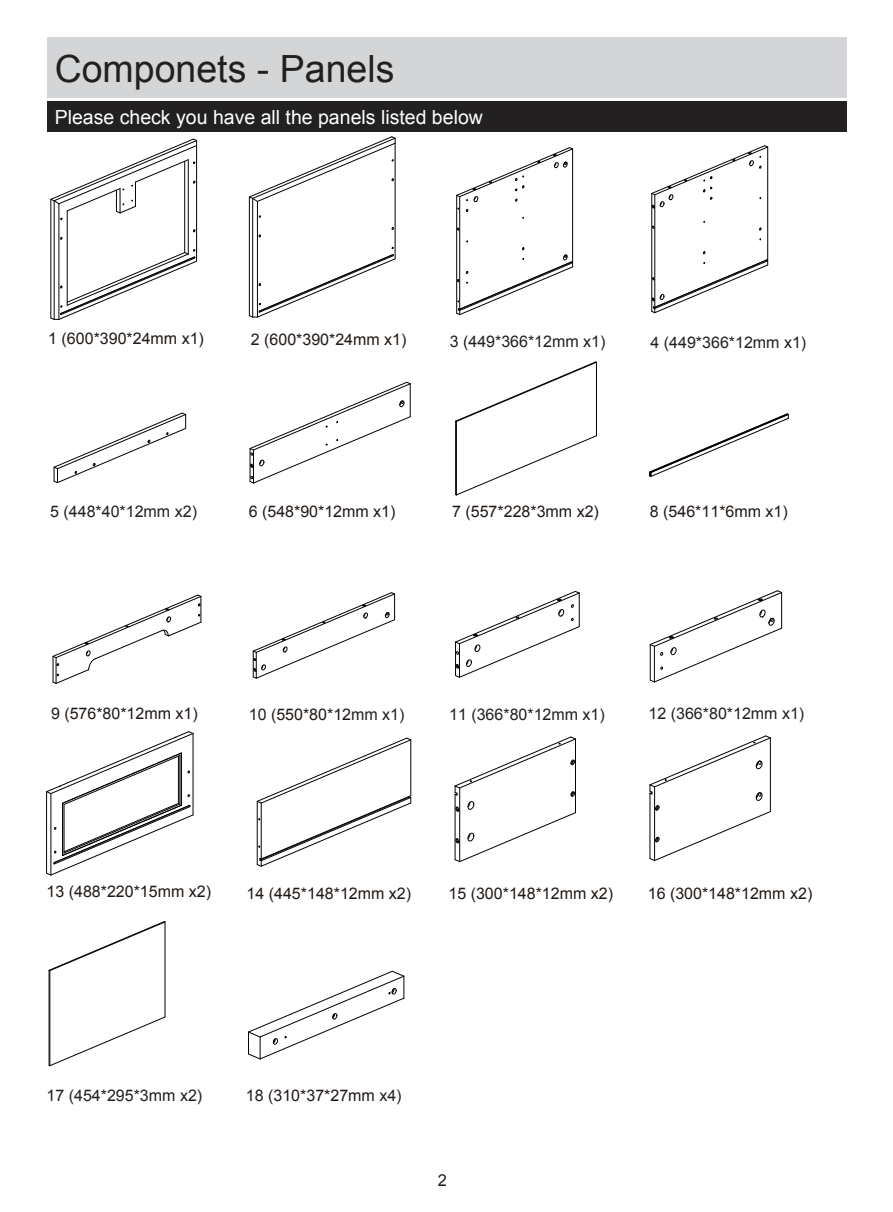
<style>
.page{position:relative;width:893px;height:1212px;background:#fff}
.page>*{position:absolute;margin:0;border:0;box-sizing:border-box;transform-origin:0 0}
.t1{font:37.5px "Arial";color:#231f20}
.t2{font:19.5px "Arial";color:#fff}
.t3{font:16.35px "Arial";color:#231f20}
.t4{font:16.05px "Arial";color:#211915}
.t5{font:16.05px "Arial";color:#231f20}
.s1{color:#231f20}
</style>
<div class="page">
<div style="left:47px;top:101px;width:800px;height:31px;background:#232021"></div>
<div style="left:47px;top:37px;width:800px;height:60px;background:#d3d5d7"></div>
<svg style="left:649px;top:735px;width:122px;height:126px"></svg>
<svg style="left:454px;top:736px;width:122px;height:126px"></svg>
<svg style="left:248px;top:970px;width:157px;height:90px"></svg>
<hr style="left:767px;top:147px;width:1px;height:112px;background:#030303">
<hr style="left:654px;top:195px;width:1px;height:112px;background:#030303">
<hr style="left:651px;top:193px;width:1px;height:118px;background:#030303">
<svg style="left:651px;top:251px;width:118px;height:63px"></svg>
<svg style="left:651px;top:145px;width:118px;height:64px"></svg>
<hr style="left:49px;top:970px;width:1px;height:95px;background:#030303">
<hr style="left:165px;top:922px;width:1px;height:95px;background:#030303">
<svg style="left:49px;top:1016px;width:117px;height:51px"></svg>
<svg style="left:48px;top:921px;width:118px;height:50px"></svg>
<svg style="left:256px;top:737px;width:156px;height:130px"></svg>
<svg style="left:46px;top:731px;width:148px;height:145px"></svg>
<hr style="left:455px;top:421px;width:1px;height:74px;background:#030303">
<svg style="left:455px;top:435px;width:142px;height:61px"></svg>
<hr style="left:456px;top:421px;width:1px;height:74px;background:#030303">
<hr style="left:596px;top:362px;width:1px;height:74px;background:#030303">
<svg style="left:455px;top:361px;width:142px;height:61px"></svg>
<svg style="left:249px;top:381px;width:162px;height:103px"></svg>
<svg style="left:252px;top:592px;width:144px;height:87px"></svg>
<svg style="left:649px;top:590px;width:134px;height:93px"></svg>
<svg style="left:455px;top:591px;width:125px;height:87px"></svg>
<hr style="left:579px;top:593px;width:1px;height:34px;background:#030303">
<svg style="left:52px;top:594px;width:150px;height:90px"></svg>
<svg style="left:53px;top:412px;width:134px;height:72px"></svg>
<hr style="left:459px;top:197px;width:1px;height:112px;background:#030303">
<hr style="left:456px;top:195px;width:1px;height:118px;background:#030303">
<hr style="left:572px;top:149px;width:1px;height:112px;background:#030303">
<svg style="left:456px;top:241px;width:118px;height:75px"></svg>
<svg style="left:456px;top:147px;width:118px;height:55px"></svg>
<hr style="left:252px;top:198px;width:1px;height:119px;background:#030303">
<hr style="left:257px;top:201px;width:1px;height:116px;background:#030303">
<hr style="left:249px;top:197px;width:1px;height:119px;background:#030303">
<hr style="left:395px;top:143px;width:1px;height:116px;background:#030303">
<svg style="left:248px;top:247px;width:148px;height:71px"></svg>
<svg style="left:248px;top:136px;width:148px;height:66px"></svg>
<hr style="left:184px;top:161px;width:1px;height:92px;background:#030303">
<hr style="left:67px;top:211px;width:1px;height:94px;background:#030303">
<hr style="left:188px;top:160px;width:1px;height:94px;background:#030303">
<hr style="left:196px;top:146px;width:1px;height:115px;background:#030303">
<hr style="left:54px;top:201px;width:1px;height:118px;background:#030303">
<hr style="left:59px;top:204px;width:1px;height:115px;background:#030303">
<hr style="left:50px;top:199px;width:1px;height:119px;background:#030303">
<svg style="left:50px;top:249px;width:148px;height:71px"></svg>
<svg style="left:50px;top:138px;width:148px;height:82px"></svg>
<svg style="left:649px;top:413px;width:140px;height:64px"></svg>
<h1 class="t1" style="left:55px;top:44px;width:341px">Componets - Panels</h1>
<p class="t2" style="left:55px;top:104px;width:430px">Please check you have all the panels listed below</p>
<p class="t4" style="left:48px;top:328px;width:157px">1 (600*390*24mm x1)</p>
<p class="t4" style="left:251px;top:329px;width:157px">2 (600*390*24mm x1)</p>
<p class="t5" style="left:450px;top:330px;width:157px">3 (449*366*12mm x1)</p>
<p class="t5" style="left:651px;top:332px;width:157px">4 (449*366*12mm x1)</p>
<p class="t5" style="left:50px;top:501px;width:148px">5 (448*40*12mm x2)</p>
<p class="t4" style="left:249px;top:501px;width:148px">6 (548*90*12mm x1)</p>
<p class="t4" style="left:452px;top:501px;width:148px">7 (557*228*3mm x2)</p>
<p class="t4" style="left:650px;top:501px;width:139px">8 (546*11*6mm x1)</p>
<p class="t4" style="left:51px;top:703px;width:148px">9 (576*80*12mm x1)</p>
<p class="t4" style="left:249px;top:704px;width:157px"><span class="s1">10 (</span>550*80*12<span class="s1">mm x1)</span></p>
<p class="t5" style="left:449px;top:704px;width:157px">11 (366*80*12mm x1)</p>
<p class="t5" style="left:649px;top:703px;width:157px">12 (366*80*12mm x1)</p>
<p class="t4" style="left:47px;top:881px;width:166px">13 (488*220*15mm x2)</p>
<p class="t4" style="left:247px;top:883px;width:166px">14 (445*148*12mm x2)</p>
<p class="t4" style="left:448px;top:883px;width:166px">15 (300*148*12mm x2)</p>
<p class="t4" style="left:648px;top:883px;width:166px">16 (300*148*12mm x2)</p>
<p class="t5" style="left:47px;top:1084px;width:157px">17 (454*295*3mm x2)</p>
<p class="t4" style="left:246px;top:1084px;width:157px"><span class="s1">18 (</span>310*37*27mm <span class="s1">x4)</span></p>
<p class="t3" style="left:438px;top:1170px;width:11px">2</p>
</div>
